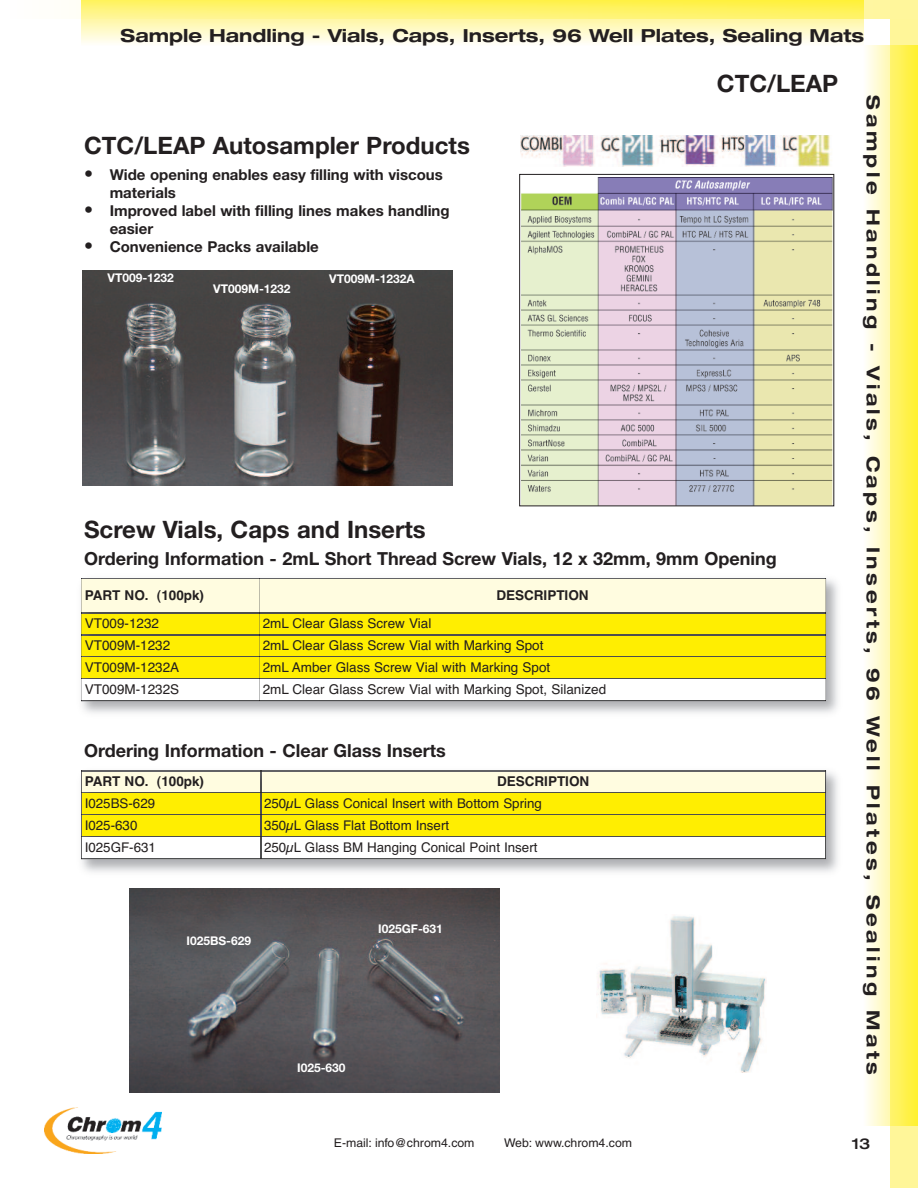
<style>
.page{position:relative;width:918px;height:1188px;background:#fff}
.page>*{position:absolute;margin:0;border:0;box-sizing:border-box;transform-origin:0 0}
.t1{font:700 24px "Helvetica Neue";color:#231f20}
.t2{font:700 18px "Helvetica Neue";color:#231f20}
.t3{font:700 expanded 18px "Helvetica Neue";letter-spacing:.195em;color:#231f20}
.t4{font:700 expanded 18px "Helvetica Neue";color:#231f20}
.t5{font:700 15px/18px "Helvetica Neue";color:#231f20}
.t6{font:500 expanded 15px "Helvetica Neue";color:#231f20}
.t7{font:13.5px "Helvetica";color:#231f20}
.t8{font:700 13.5px "Helvetica";color:#231f20}
.t9{font:13.35px "Helvetica";color:#231f20}
.t10{font:700 12px "Helvetica Neue";color:#fff}
.t11{font:condensed 12px "Helvetica";color:#231f20;scale:1.25 1}
.s1{font-size:18px}
</style>
<div class="page">
<img style="left:44px;top:1107px;width:117px;height:47px">
<div style="left:890px;top:0;width:28px;height:1188px;background:#fff699"></div>
<img style="left:867px;top:45px;width:51px;height:1080px">
<img style="left:81px;top:0;width:783px;height:43px">
<img style="left:597px;top:916px;width:170px;height:157px">
<div style="left:81px;top:578px;width:178px;height:35px;background:#fffce0"></div>
<div style="left:259px;top:578px;width:567px;height:35px;background:#fffce0"></div>
<div style="left:81px;top:613px;width:178px;height:22px;background:#ffee01"></div>
<div style="left:259px;top:613px;width:567px;height:22px;background:#ffee01"></div>
<div style="left:81px;top:635px;width:178px;height:22px;background:#ffee01"></div>
<div style="left:259px;top:635px;width:567px;height:22px;background:#ffee01"></div>
<div style="left:81px;top:657px;width:178px;height:22px;background:#ffee01"></div>
<div style="left:259px;top:657px;width:567px;height:22px;background:#ffee01"></div>
<img style="left:259px;top:579px;width:1px;height:122px">
<img style="left:82px;top:613px;width:743px;height:1px">
<img style="left:82px;top:635px;width:743px;height:1px">
<img style="left:81px;top:770px;width:745px;height:90px">
<div style="left:81px;top:771px;width:180px;height:22px;background:#fffce0"></div>
<div style="left:261px;top:771px;width:565px;height:22px;background:#fffce0"></div>
<div style="left:81px;top:793px;width:180px;height:22px;background:#ffee01"></div>
<div style="left:261px;top:793px;width:565px;height:22px;background:#ffee01"></div>
<div style="left:81px;top:815px;width:180px;height:22px;background:#ffee01"></div>
<div style="left:261px;top:815px;width:565px;height:22px;background:#ffee01"></div>
<div style="left:81px;top:837px;width:180px;height:22px;background:#fff"></div>
<div style="left:261px;top:837px;width:565px;height:22px;background:#fff"></div>
<img style="left:82px;top:771px;width:743px;height:1px">
<svg style="left:81px;top:771px;width:1px;height:89px"></svg>
<svg style="left:261px;top:771px;width:1px;height:89px"></svg>
<svg style="left:825px;top:771px;width:1px;height:89px"></svg>
<img style="left:521px;top:178px;width:311px;height:326px">
<div style="left:519px;top:174px;width:315px;height:332px;border:1px solid #231f20"></div>
<img style="left:521px;top:135px;width:310px;height:31px">
<img style="left:130px;top:889px;width:370px;height:204px">
<img style="left:83px;top:270px;width:369px;height:216px">
<h2 class="t4" style="left:121px;top:24px;width:745px">Sample Handling - Vials, Caps, Inserts, 96 Well Plates, Sealing Mats</h2>
<h1 class="t1" style="left:84px;top:130px;width:387px">CTC/LEAP Autosampler Products</h1>
<p class="t5" style="left:110px;top:166px;width:335px;text-indent:-26px"><span class="s1">•</span> Wide opening enables easy filling with viscous materials</p>
<p class="t5" style="left:110px;top:202px;width:341px;text-indent:-26px"><span class="s1">•</span> Improved label with filling lines makes handling easier</p>
<p class="t5" style="left:84px;top:238px;width:236px"><span class="s1">•</span> Convenience Packs available</p>
<p class="t10" style="left:107px;top:270px;width:68px">VT009-1232</p>
<p class="t10" style="left:213px;top:282px;width:79px">VT009M-1232</p>
<p class="t10" style="left:329px;top:271px;width:87px">VT009M-1232A</p>
<h1 class="t1" style="left:717px;top:69px;width:123px">CTC/LEAP</h1>
<h1 class="t1" style="left:84px;top:514px;width:343px">Screw Vials, Caps and Inserts</h1>
<h2 class="t2" style="left:84px;top:548px;width:694px">Ordering Information - 2mL Short Thread Screw Vials, 12 x 32mm, 9mm Opening</h2>
<p class="t8" style="left:85px;top:584px;width:121px">PART NO. (100pk)</p>
<p class="t8" style="left:496px;top:584px;width:94px">DESCRIPTION</p>
<p class="t7" style="left:85px;top:613px;width:76px">VT009-1232</p>
<p class="t7" style="left:263px;top:613px;width:170px">2mL Clear Glass Screw Vial</p>
<p class="t7" style="left:85px;top:635px;width:87px">VT009M-1232</p>
<p class="t7" style="left:263px;top:635px;width:282px">2mL Clear Glass Screw Vial with Marking Spot</p>
<p class="t7" style="left:85px;top:657px;width:96px">VT009M-1232A</p>
<p class="t7" style="left:263px;top:657px;width:289px">2mL Amber Glass Screw Vial with Marking Spot</p>
<p class="t7" style="left:85px;top:679px;width:96px">VT009M-1232S</p>
<p class="t7" style="left:263px;top:679px;width:345px">2mL Clear Glass Screw Vial with Marking Spot, Silanized</p>
<h2 class="t2" style="left:84px;top:740px;width:363px">Ordering Information - Clear Glass Inserts</h2>
<p class="t8" style="left:85px;top:770px;width:121px">PART NO. (100pk)</p>
<p class="t8" style="left:497px;top:770px;width:94px">DESCRIPTION</p>
<p class="t9" style="left:85px;top:793px;width:72px">I025BS-629</p>
<p class="t9" style="left:264px;top:793px;width:279px">250µL Glass Conical Insert with Bottom Spring</p>
<p class="t9" style="left:85px;top:815px;width:54px">I025-630</p>
<p class="t9" style="left:264px;top:815px;width:187px">350µL Glass Flat Bottom Insert</p>
<p class="t9" style="left:85px;top:837px;width:73px">I025GF-631</p>
<p class="t9" style="left:264px;top:837px;width:275px">250µL Glass BM Hanging Conical Point Insert</p>
<p class="t10" style="left:186px;top:933px;width:66px">I025BS-629</p>
<p class="t10" style="left:378px;top:922px;width:66px">I025GF-631</p>
<p class="t10" style="left:297px;top:1060px;width:50px">I025-630</p>
<h2 class="t3" style="left:884px;top:95px;width:981px;rotate:90deg">Sample Handling - Vials, Caps, Inserts, 96 Well Plates, Sealing Mats</h2>
<p class="t11" style="left:334px;top:1136px;width:114px">E-mail: info@chrom4.com</p>
<p class="t11" style="left:504px;top:1136px;width:104px">Web: www.chrom4.com</p>
<p class="t6" style="left:852px;top:1135px;width:20px">13</p>
</div>
